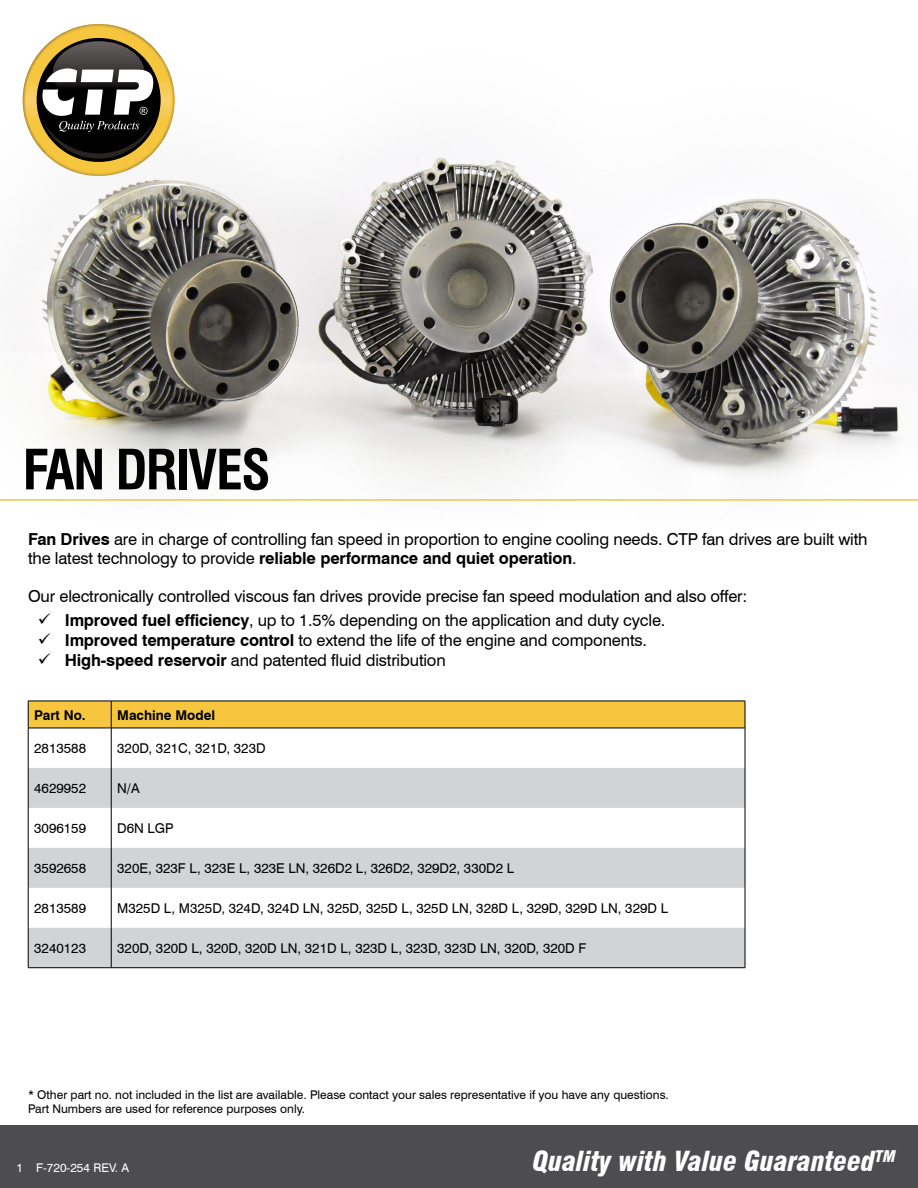
<style>
.page{position:relative;width:918px;height:1188px;background:#fff}
.page>*{position:absolute;margin:0;border:0;box-sizing:border-box;transform-origin:0 0}
.t1{font:700 condensed 54px "Swiss 721 BT";letter-spacing:-.03em;color:#000}
.t2{font:italic 900 condensed 27px "Swiss 721 BT";color:#fff}
.t3{font:16.5px/19.8px "Swiss 721 BT";letter-spacing:-.01em;color:#000}
.t4{font:13.5px "Swiss 721 BT";color:#000}
.t5{font:700 13.5px "Swiss 721 BT";color:#000}
.t6{font:12px/14.4px "Swiss 721 BT";color:#000}
.t7{font:12px "Swiss 721 BT";color:#fff}
.s1{font-weight:700}
</style>
<div class="page">
<img style="left:22px;top:94px;width:878px;height:392px">
<hr style="left:0;top:499px;width:918px;height:2px;background:#f5c63e">
<div style="left:0;top:1125px;width:918px;height:63px;background:#4d4d4f"></div>
<img style="left:77px;top:24px;width:43px;height:3px">
<img style="left:23px;top:81px;width:2px;height:60px">
<img style="left:172px;top:80px;width:3px;height:60px">
<img style="left:69px;top:173px;width:59px;height:3px">
<img style="left:25px;top:27px;width:147px;height:146px">
<svg style="left:28px;top:35px;width:141px;height:135px"></svg>
<svg style="left:29px;top:768px;width:716px;height:199px;fill:#d1d3d4"></svg>
<hr style="left:28px;top:728px;width:1px;height:40px;background:#000">
<hr style="left:111px;top:728px;width:1px;height:40px;background:#000">
<hr style="left:745px;top:728px;width:1px;height:40px;background:#000">
<hr style="left:28px;top:768px;width:1px;height:40px;background:#000">
<hr style="left:111px;top:768px;width:1px;height:40px;background:#000">
<hr style="left:745px;top:768px;width:1px;height:40px;background:#000">
<hr style="left:28px;top:808px;width:1px;height:40px;background:#000">
<hr style="left:111px;top:808px;width:1px;height:40px;background:#000">
<hr style="left:745px;top:808px;width:1px;height:40px;background:#000">
<hr style="left:28px;top:848px;width:1px;height:40px;background:#000">
<hr style="left:111px;top:848px;width:1px;height:40px;background:#000">
<hr style="left:745px;top:848px;width:1px;height:40px;background:#000">
<hr style="left:28px;top:888px;width:1px;height:40px;background:#000">
<hr style="left:111px;top:888px;width:1px;height:40px;background:#000">
<hr style="left:745px;top:888px;width:1px;height:40px;background:#000">
<hr style="left:28px;top:928px;width:1px;height:40px;background:#000">
<hr style="left:111px;top:928px;width:1px;height:40px;background:#000">
<hr style="left:745px;top:928px;width:1px;height:40px;background:#000">
<svg style="left:28px;top:701px;width:718px;height:27px;background:#eabd3b"></svg>
<hr style="left:28px;top:728px;width:83px;height:1px;background:#000">
<hr style="left:111px;top:728px;width:634px;height:1px;background:#000">
<hr style="left:28px;top:967px;width:83px;height:1px;background:#000">
<hr style="left:111px;top:967px;width:634px;height:1px;background:#000">
<h1 class="t1" style="left:23px;top:437px;width:250px">FAN DRIVES</h1>
<p class="t3" style="left:28px;top:529px;width:841px"><span class="s1">Fan Drives</span> are in charge of controlling fan speed in proportion to engine cooling needs. CTP fan drives are built with the latest technology to provide <span class="s1">reliable performance and quiet operation</span>.</p>
<p class="t3" style="left:28px;top:586px;width:721px">Our electronically controlled viscous fan drives provide precise fan speed modulation and also offer:</p>
<p class="t3" style="left:38px;top:610px;width:629px">✓ <span class="s1">Improved fuel efficiency</span>, up to 1.5% depending on the application and duty cycle.</p>
<p class="t3" style="left:38px;top:630px;width:611px">✓ <span class="s1">Improved temperature control</span> to extend the life of the engine and components.</p>
<p class="t3" style="left:38px;top:650px;width:410px">✓ <span class="s1">High-speed reservoir</span> and patented fluid distribution</p>
<p class="t5" style="left:34px;top:707px;width:53px">Part No.</p>
<p class="t5" style="left:117px;top:707px;width:99px">Machine Model</p>
<p class="t4" style="left:34px;top:740px;width:53px">2813588</p>
<p class="t4" style="left:117px;top:740px;width:150px">320D, 321C, 321D, 323D</p>
<p class="t4" style="left:34px;top:780px;width:53px">4629952</p>
<p class="t4" style="left:117px;top:780px;width:24px">N/A</p>
<p class="t4" style="left:34px;top:820px;width:53px">3096159</p>
<p class="t4" style="left:117px;top:820px;width:58px">D6N LGP</p>
<p class="t4" style="left:34px;top:860px;width:53px">3592658</p>
<p class="t4" style="left:117px;top:860px;width:398px">320E, 323F L, 323E L, 323E LN, 326D2 L, 326D2, 329D2, 330D2 L</p>
<p class="t4" style="left:34px;top:900px;width:53px">2813589</p>
<p class="t4" style="left:117px;top:900px;width:552px">M325D L, M325D, 324D, 324D LN, 325D, 325D L, 325D LN, 328D L, 329D, 329D LN, 329D L</p>
<p class="t4" style="left:34px;top:940px;width:53px">3240123</p>
<p class="t4" style="left:117px;top:940px;width:471px">320D, 320D L, 320D, 320D LN, 321D L, 323D L, 323D, 323D LN, 320D, 320D F</p>
<p class="t6" style="left:28px;top:1087px;width:642px">* Other part no. not included in the list are available. Please contact your sales representative if you have any questions.<br>Part Numbers are used for reference purposes only.</p>
<p class="t7" style="left:17px;top:1161px;width:114px">1 F-720-254 REV. A</p>
<h2 class="t2" style="left:533px;top:1145px;width:364px">Quality with Value Guaranteed<sup>TM</sup></h2>
</div>
